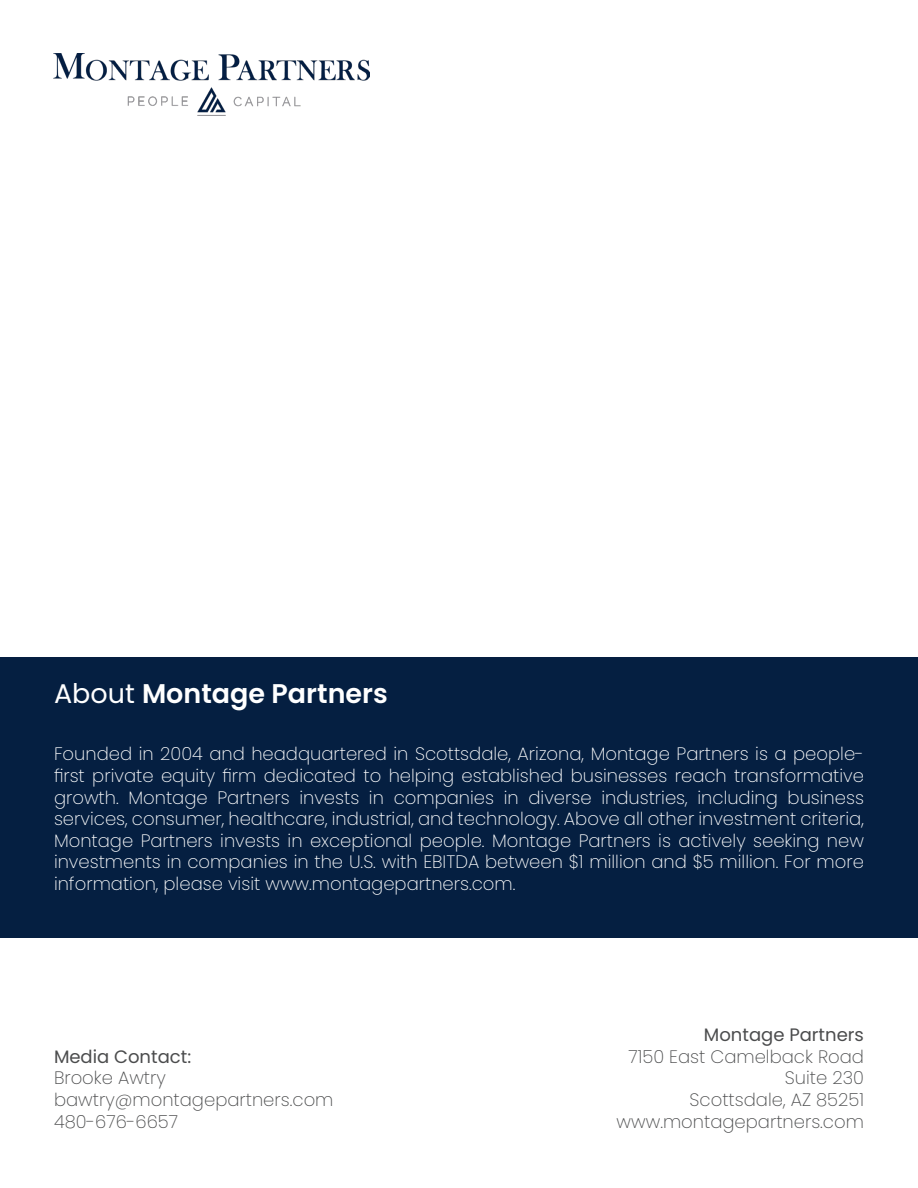
<style>
.page{position:relative;width:918px;height:1188px;background:#fff}
.page>*{position:absolute;margin:0;border:0;box-sizing:border-box;transform-origin:0 0}
.t1{font:600 27px "Poppins";color:#fff}
.t2{font:200 18px/21.6px "Poppins";color:#fff;text-align:justify}
.t3{font:200 18px "Poppins";color:#4b4c4d}
.t4{font:18px "Poppins";color:#4b4c4d}
.s1{font-weight:400}
</style>
<div class="page">
<div style="left:0;top:657px;width:918px;height:281px;background:#051f41"></div>
<img style="left:54px;top:54px;width:315px;height:59px">
<p class="t1" style="left:54px;top:678px;width:335px"><span class="s1">About</span> Montage Partners</p>
<p class="t2" style="left:54px;top:743px;width:812px">Founded in 2004 and headquartered in Scottsdale, Arizona, Montage Partners is a people&shy;first private equity firm dedicated to helping established businesses reach transformative growth. Montage Partners invests in companies in diverse industries, including business services, consumer, healthcare, industrial, and technology. Above all other investment criteria, Montage Partners invests in exceptional people. Montage Partners is actively seeking new investments in companies in the U.S. with EBITDA between $1 million and $5 million. For more information, please visit www.montagepartners.com.</p>
<p class="t4" style="left:54px;top:1046px;width:139px">Media Contact:</p>
<p class="t3" style="left:54px;top:1068px;width:113px">Brooke Awtry</p>
<p class="t3" style="left:54px;top:1089px;width:281px">bawtry@montagepartners.com</p>
<p class="t3" style="left:54px;top:1111px;width:126px">480-676-6657</p>
<p class="t4" style="left:704px;top:1025px;width:162px">Montage Partners</p>
<p class="t3" style="left:628px;top:1046px;width:237px">7150 East Camelback Road</p>
<p class="t3" style="left:785px;top:1068px;width:81px">Suite 230</p>
<p class="t3" style="left:690px;top:1089px;width:176px">Scottsdale, AZ 85251</p>
<p class="t3" style="left:617px;top:1111px;width:249px">www.montagepartners.com</p>
</div>
